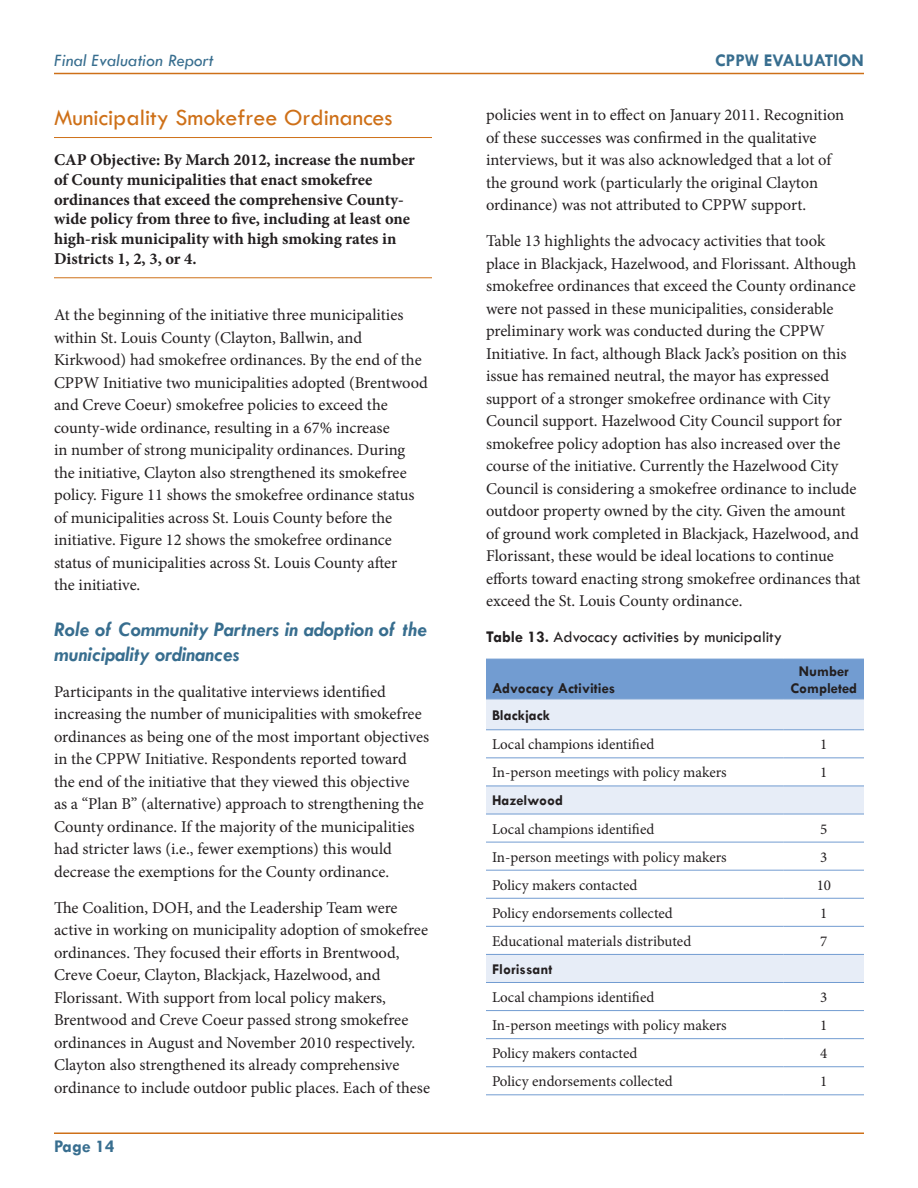
<style>
.page{position:relative;width:918px;height:1188px;background:#fff}
.page>*{position:absolute;margin:0;border:0;box-sizing:border-box;transform-origin:0 0}
.sub_sub_heading{font:24px "Tw Cen";color:#ce7018}
.sub_sub_sub_heading{font:italic 700 21px/25.2px "Tw Cen";color:#386e8f}
.t1{font:italic 18px "Tw Cen";color:#386e8f}
.t2{font:700 18px "Tw Cen";color:#386e8f}
.Paragraph_Style_1{font:16.5px/22.5px "Minion Pro";color:#231f20}
.cap_objective_headin{font:700 16.5px/19.8px "Minion Pro";color:#231f20}
.table_title{font:16.5px "Tw Cen";color:#231f20}
.table_text{font:15px "Minion Pro";color:#231f20}
.table_header_text{font:700 15px/16.5px "Tw Cen";color:#231f20;text-align:center}
.s1{font-weight:700}
</style>
<div class="page">
<hr style="left:54px;top:73px;width:810px;height:1px;background:#ce7018">
<hr style="left:54px;top:1132px;width:810px;height:2px;background:#ce7018">
<hr style="left:54px;top:137px;width:378px;height:1px;background:#ce7018">
<hr style="left:54px;top:277px;width:378px;height:1px;background:#ce7018">
<svg style="left:486px;top:660px;width:378px;height:69px"></svg>
<svg style="left:486px;top:787px;width:378px;height:195px"></svg>
<hr style="left:486px;top:659px;width:298px;height:1px;background:#729cd1">
<hr style="left:486px;top:699px;width:298px;height:1px;background:#729cd1">
<hr style="left:486px;top:729px;width:298px;height:1px;background:#729cd1">
<hr style="left:486px;top:757px;width:298px;height:1px;background:#729cd1">
<hr style="left:784px;top:757px;width:80px;height:1px;background:#729cd1">
<hr style="left:486px;top:786px;width:298px;height:1px;background:#729cd1">
<hr style="left:784px;top:786px;width:80px;height:1px;background:#729cd1">
<hr style="left:486px;top:814px;width:298px;height:1px;background:#729cd1">
<hr style="left:784px;top:814px;width:80px;height:1px;background:#729cd1">
<hr style="left:486px;top:842px;width:298px;height:1px;background:#729cd1">
<hr style="left:784px;top:842px;width:80px;height:1px;background:#729cd1">
<hr style="left:486px;top:870px;width:298px;height:1px;background:#729cd1">
<hr style="left:784px;top:870px;width:80px;height:1px;background:#729cd1">
<hr style="left:486px;top:898px;width:298px;height:1px;background:#729cd1">
<hr style="left:784px;top:898px;width:80px;height:1px;background:#729cd1">
<hr style="left:486px;top:926px;width:298px;height:1px;background:#729cd1">
<hr style="left:784px;top:926px;width:80px;height:1px;background:#729cd1">
<hr style="left:486px;top:954px;width:298px;height:1px;background:#729cd1">
<hr style="left:784px;top:954px;width:80px;height:1px;background:#729cd1">
<hr style="left:486px;top:982px;width:298px;height:1px;background:#729cd1">
<hr style="left:784px;top:982px;width:80px;height:1px;background:#729cd1">
<hr style="left:486px;top:1010px;width:298px;height:1px;background:#729cd1">
<hr style="left:784px;top:1010px;width:80px;height:1px;background:#729cd1">
<hr style="left:486px;top:1038px;width:298px;height:1px;background:#729cd1">
<hr style="left:784px;top:1038px;width:80px;height:1px;background:#729cd1">
<hr style="left:486px;top:1066px;width:298px;height:1px;background:#729cd1">
<hr style="left:784px;top:1066px;width:80px;height:1px;background:#729cd1">
<hr style="left:486px;top:1094px;width:298px;height:1px;background:#729cd1">
<hr style="left:784px;top:1094px;width:80px;height:1px;background:#729cd1">
<hr style="left:784px;top:659px;width:80px;height:1px;background:#729cd1">
<hr style="left:784px;top:699px;width:80px;height:1px;background:#729cd1">
<hr style="left:784px;top:729px;width:80px;height:1px;background:#729cd1">
<p class="t1" style="left:54px;top:50px;width:161px">Final Evaluation Report</p>
<p class="t2" style="left:715px;top:50px;width:150px">CPPW EVALUATION</p>
<p class="sub_sub_heading" style="left:54px;top:103px;width:340px">Municipality Smokefree Ordinances</p>
<p class="cap_objective_headin" style="left:54px;top:150px;width:362px">CAP Objective: By March 2012, increase the number of County municipalities that enact smokefree ordinances that exceed the comprehensive County&shy;wide policy from three to five, including at least one high-risk municipality with high smoking rates in Districts 1, 2, 3, or 4.</p>
<p class="Paragraph_Style_1" style="left:54px;top:304px;width:376px">At the beginning of the initiative three municipalities within St. Louis County (Clayton, Ballwin, and Kirkwood) had smokefree ordinances. By the end of the CPPW Initiative two municipalities adopted (Brentwood and Creve Coeur) smokefree policies to exceed the county-wide ordinance, resulting in a 67% increase<br>in number of strong municipality ordinances. During the initiative, Clayton also strengthened its smokefree policy. Figure 11 shows the smokefree ordinance status of municipalities across St. Louis County before the initiative. Figure 12 shows the smokefree ordinance status of municipalities across St. Louis County after<br>the initiative.</p>
<p class="sub_sub_sub_heading" style="left:54px;top:616px;width:375px">Role of Community Partners in adoption of the municipality ordinances</p>
<p class="Paragraph_Style_1" style="left:54px;top:680px;width:377px">Participants in the qualitative interviews identified increasing the number of municipalities with smokefree ordinances as being one of the most important objectives in the CPPW Initiative. Respondents reported toward the end of the initiative that they viewed this objective<br>as a “Plan B” (alternative) approach to strengthening the County ordinance. If the majority of the municipalities had stricter laws (i.e., fewer exemptions) this would decrease the exemptions for the County ordinance.</p>
<p class="Paragraph_Style_1" style="left:54px;top:896px;width:378px">The Coalition, DOH, and the Leadership Team were active in working on municipality adoption of smokefree ordinances. They focused their efforts in Brentwood, Creve Coeur, Clayton, Blackjack, Hazelwood, and Florissant. With support from local policy makers, Brentwood and Creve Coeur passed strong smokefree ordinances in August and November 2010 respectively.<br>Clayton also strengthened its already comprehensive ordinance to include outdoor public places. Each of these</p>
<p class="t2" style="left:54px;top:1136px;width:62px">Page 14</p>
<p class="Paragraph_Style_1" style="left:486px;top:104px;width:360px">policies went in to effect on January 2011. Recognition of these successes was confirmed in the qualitative interviews, but it was also acknowledged that a lot of the ground work (particularly the original Clayton ordinance) was not attributed to CPPW support.</p>
<p class="Paragraph_Style_1" style="left:486px;top:230px;width:376px">Table 13 highlights the advocacy activities that took place in Blackjack, Hazelwood, and Florissant. Although smokefree ordinances that exceed the County ordinance were not passed in these municipalities, considerable preliminary work was conducted during the CPPW Initiative. In fact, although Black Jack’s position on this issue has remained neutral, the mayor has expressed support of a stronger smokefree ordinance with City Council support. Hazelwood City Council support for smokefree policy adoption has also increased over the course of the initiative. Currently the Hazelwood City Council is considering a smokefree ordinance to include outdoor property owned by the city. Given the amount of ground work completed in Blackjack, Hazelwood, and Florissant, these would be ideal locations to continue efforts toward enacting strong smokefree ordinances that exceed the St. Louis County ordinance.</p>
<p class="table_title" style="left:486px;top:626px;width:298px"><span class="s1">Table 13.</span> Advocacy activities by municipality</p>
<p class="table_header_text" style="left:492px;top:680px;width:125px">Advocacy Activities</p>
<p class="table_header_text" style="left:791px;top:663px;width:68px">Number<br>Completed</p>
<p class="table_header_text" style="left:492px;top:706px;width:60px">Blackjack</p>
<p class="table_text" style="left:492px;top:734px;width:164px">Local champions identified</p>
<p class="table_text" style="left:820px;top:734px;width:9px">1</p>
<p class="table_text" style="left:492px;top:763px;width:236px">In-person meetings with policy makers</p>
<p class="table_text" style="left:820px;top:763px;width:9px">1</p>
<p class="table_header_text" style="left:492px;top:792px;width:73px">Hazelwood</p>
<p class="table_text" style="left:492px;top:819px;width:164px">Local champions identified</p>
<p class="table_text" style="left:820px;top:819px;width:9px">5</p>
<p class="table_text" style="left:492px;top:847px;width:236px">In-person meetings with policy makers</p>
<p class="table_text" style="left:820px;top:847px;width:9px">3</p>
<p class="table_text" style="left:492px;top:875px;width:147px">Policy makers contacted</p>
<p class="table_text" style="left:817px;top:875px;width:16px">10</p>
<p class="table_text" style="left:492px;top:903px;width:182px">Policy endorsements collected</p>
<p class="table_text" style="left:820px;top:903px;width:9px">1</p>
<p class="table_text" style="left:492px;top:931px;width:201px">Educational materials distributed</p>
<p class="table_text" style="left:820px;top:931px;width:9px">7</p>
<p class="table_header_text" style="left:492px;top:960px;width:62px">Florissant</p>
<p class="table_text" style="left:492px;top:987px;width:164px">Local champions identified</p>
<p class="table_text" style="left:820px;top:987px;width:9px">3</p>
<p class="table_text" style="left:492px;top:1015px;width:236px">In-person meetings with policy makers</p>
<p class="table_text" style="left:820px;top:1015px;width:9px">1</p>
<p class="table_text" style="left:492px;top:1043px;width:147px">Policy makers contacted</p>
<p class="table_text" style="left:820px;top:1043px;width:9px">4</p>
<p class="table_text" style="left:492px;top:1071px;width:182px">Policy endorsements collected</p>
<p class="table_text" style="left:820px;top:1071px;width:9px">1</p>
</div>
